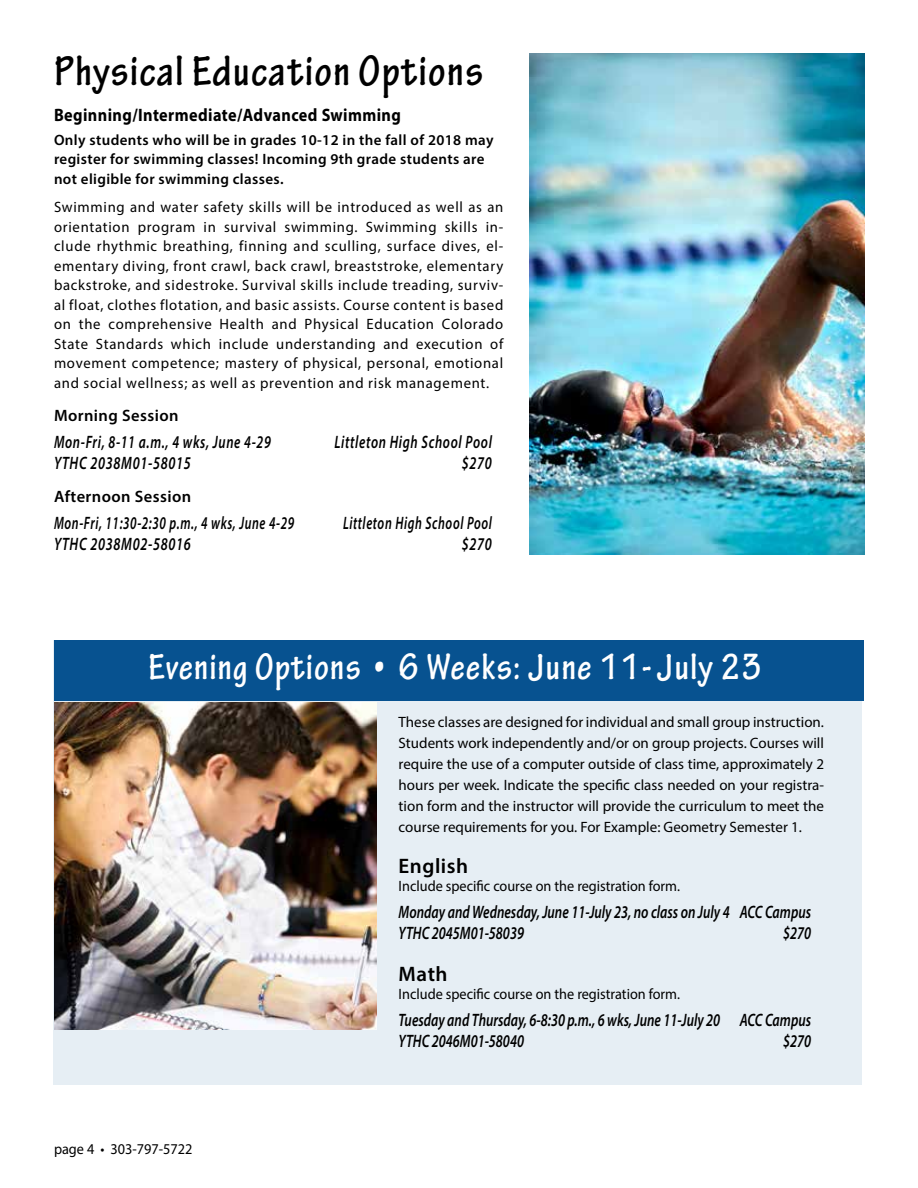
<style>
.page{position:relative;width:918px;height:1188px;background:#fff}
.page>*{position:absolute;margin:0;border:0;box-sizing:border-box;transform-origin:0 0}
.t1{font:700 condensed 45px "Tekton Pro";letter-spacing:.025em;color:#000}
.t2{font:700 condensed 39px "Tekton Pro";letter-spacing:.025em;color:#fff}
.t3{font:600 21px "Myriad Pro";letter-spacing:.025em;color:#000}
.t4{font:italic 600 18px/21px "Myriad Pro";letter-spacing:.005em;color:#000;scale:.75 1}
.t5{font:italic 600 18px "Myriad Pro";letter-spacing:.05em;color:#000;scale:.69 1}
.t6{font:italic 600 18px "Myriad Pro";letter-spacing:.05em;color:#000;scale:.73 1}
.t7{font:700 18px "Myriad Pro";letter-spacing:.025em;color:#000;scale:.9 1}
.t8{font:italic 600 18px "Myriad Pro";letter-spacing:.05em;color:#000;scale:.75 1}
.t9{font:600 16.5px "Myriad Pro";letter-spacing:.025em;color:#000}
.t10{font:15px/19.5px "Myriad Pro";color:#000;text-align:justify}
.t11{font:600 15px/19.5px "Myriad Pro";letter-spacing:.025em;color:#000}
.t12{font:15px "Myriad Pro";color:#000;scale:.95 1}
</style>
<div class="page">
<div style="left:54px;top:640px;width:808px;height:445px;background:#e6eef4"></div>
<div style="left:54px;top:640px;width:810px;height:61px;background:#075290"></div>
<img style="left:529px;top:53px;width:335px;height:501px">
<img style="left:54px;top:703px;width:323px;height:327px">
<h1 class="t1" style="left:54px;top:44px;width:431px">Physical Education Options</h1>
<p class="t7" style="left:54px;top:103px;width:387px">Beginning/Intermediate/Advanced Swimming</p>
<p class="t11" style="left:54px;top:129px;width:441px">Only students who will be in grades 10-12 in the fall of 2018 may register for swimming classes! Incoming 9th grade students are not eligible for swimming classes.</p>
<p class="t10" style="left:54px;top:197px;width:451px">Swimming and water safety skills will be introduced as well as an orientation program in survival swimming. Swimming skills in&shy;clude rhythmic breathing, finning and sculling, surface dives, el&shy;ementary diving, front crawl, back crawl, breaststroke, elementary backstroke, and sidestroke. Survival skills include treading, surviv&shy;al float, clothes flotation, and basic assists. Course content is based on the comprehensive Health and Physical Education Colorado State Standards which include understanding and execution of movement competence; mastery of physical, personal, emotional and social wellness; as well as prevention and risk management.</p>
<p class="t9" style="left:54px;top:405px;width:126px">Morning Session</p>
<p class="t6" style="left:54px;top:431px;width:299px">Mon-Fri, 8-11 a.m., 4 wks, June 4-29</p>
<p class="t6" style="left:334px;top:431px;width:217px">Littleton High School Pool</p>
<p class="t8" style="left:54px;top:452px;width:184px">YTHC 2038M01-58015</p>
<p class="t4" style="left:462px;top:452px;width:42px">$270</p>
<p class="t9" style="left:54px;top:486px;width:139px">Afternoon Session</p>
<p class="t5" style="left:54px;top:512px;width:350px">Mon-Fri, 11:30-2:30 p.m., 4 wks, June 4-29</p>
<p class="t5" style="left:343px;top:512px;width:217px">Littleton High School Pool</p>
<p class="t8" style="left:54px;top:533px;width:184px">YTHC 2038M02-58016</p>
<p class="t4" style="left:462px;top:533px;width:42px">$270</p>
<h2 class="t2" style="left:148px;top:644px;width:615px">Evening Options • 6 Weeks: June 11-July 23</h2>
<p class="t10" style="left:399px;top:711px;width:427px;line-height:21px">These classes are designed for individual and small group instruction.<br>Students work independently and/or on group projects. Courses will require the use of a computer outside of class time, approximately 2 hours per week. Indicate the specific class needed on your registra&shy;tion form and the instructor will provide the curriculum to meet the course requirements for you. For Example: Geometry Semester 1.</p>
<h3 class="t3" style="left:399px;top:852px;width:71px">English</h3>
<p class="t12" style="left:399px;top:876px;width:298px">Include specific course on the registration form.</p>
<p class="t4" style="left:399px;top:901px;width:552px">Monday and Wednesday, June 11-July 23, no class on July 4 ACC Campus<br>YTHC 2045M01-58039</p>
<p class="t4" style="left:783px;top:922px;width:39px">$270</p>
<p class="t12" style="left:54px;top:1140px;width:147px">page 4 • 303-797-5722</p>
<h3 class="t3" style="left:399px;top:960px;width:50px">Math</h3>
<p class="t12" style="left:399px;top:984px;width:298px">Include specific course on the registration form.</p>
<p class="t4" style="left:399px;top:1009px;width:552px">Tuesday and Thursday, 6-8:30 p.m., 6 wks, June 11-July 20 ACC Campus<br>YTHC 2046M01-58040</p>
<p class="t4" style="left:783px;top:1030px;width:39px">$270</p>
</div>
